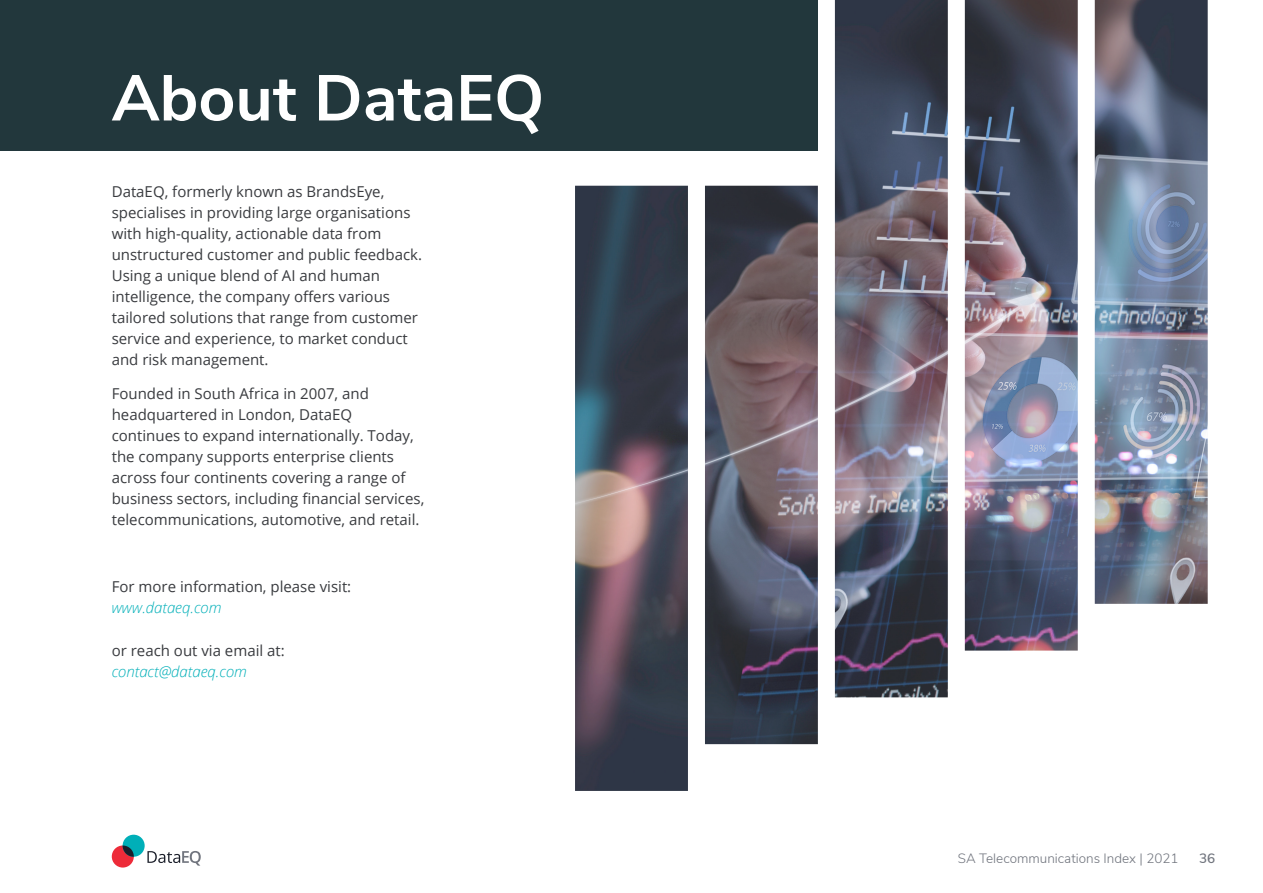
<style>
.page{position:relative;width:1263px;height:893px;background:#fff}
.page>*{position:absolute;margin:0;border:0;box-sizing:border-box;transform-origin:0 0}
.t1{font:700 64.5px "Nunito Sans";color:#fff}
.t2{font:15px/21px "Open Sans";color:#393b3f}
.t3{font:italic 300 15px "Open Sans";color:#00afb8}
.t4{font:300 13.5px "Nunito Sans";color:#71757e}
.t5{font:600 13.5px "Nunito Sans";color:#71757e}
</style>
<div class="page">
<div style="left:0;top:0;width:818px;height:150px;background:#22373c"></div>
<svg style="left:147px;top:851px;width:54px;height:15px"></svg>
<div style="left:112px;top:845px;width:22px;height:22px;background:#ed2b39;border-radius:50%"></div>
<div style="left:123px;top:835px;width:22px;height:22px;background:#00afb8;border-radius:50%"></div>
<svg style="left:123px;top:845px;width:11px;height:12px"></svg>
<img style="left:575px;top:0;width:633px;height:791px">
<p class="t1" style="left:112px;top:51px;width:434px">About DataEQ</p>
<p class="t2" style="left:112px;top:181px;width:312px">DataEQ, formerly known as BrandsEye, specialises in providing large organisations with high-quality, actionable data from unstructured customer and public feedback.<br>Using a unique blend of AI and human intelligence, the company offers various tailored solutions that range from customer service and experience, to market conduct and risk management.</p>
<p class="t2" style="left:112px;top:383px;width:314px">Founded in South Africa in 2007, and headquartered in London, DataEQ<br>continues to expand internationally. Today, the company supports enterprise clients across four continents covering a range of business sectors, including financial services, telecommunications, automotive, and retail.</p>
<p class="t2" style="left:112px;top:576px;width:241px">For more information, please visit:</p>
<p class="t3" style="left:112px;top:598px;width:111px">www.dataeq.com</p>
<p class="t2" style="left:112px;top:639px;width:175px">or reach out via email at:</p>
<p class="t3" style="left:112px;top:661px;width:137px">contact@dataeq.com</p>
<p class="t4" style="left:958px;top:848px;width:222px">SA Telecommunications Index | 2021</p>
<p class="t5" style="left:1199px;top:848px;width:18px">36</p>
</div>
